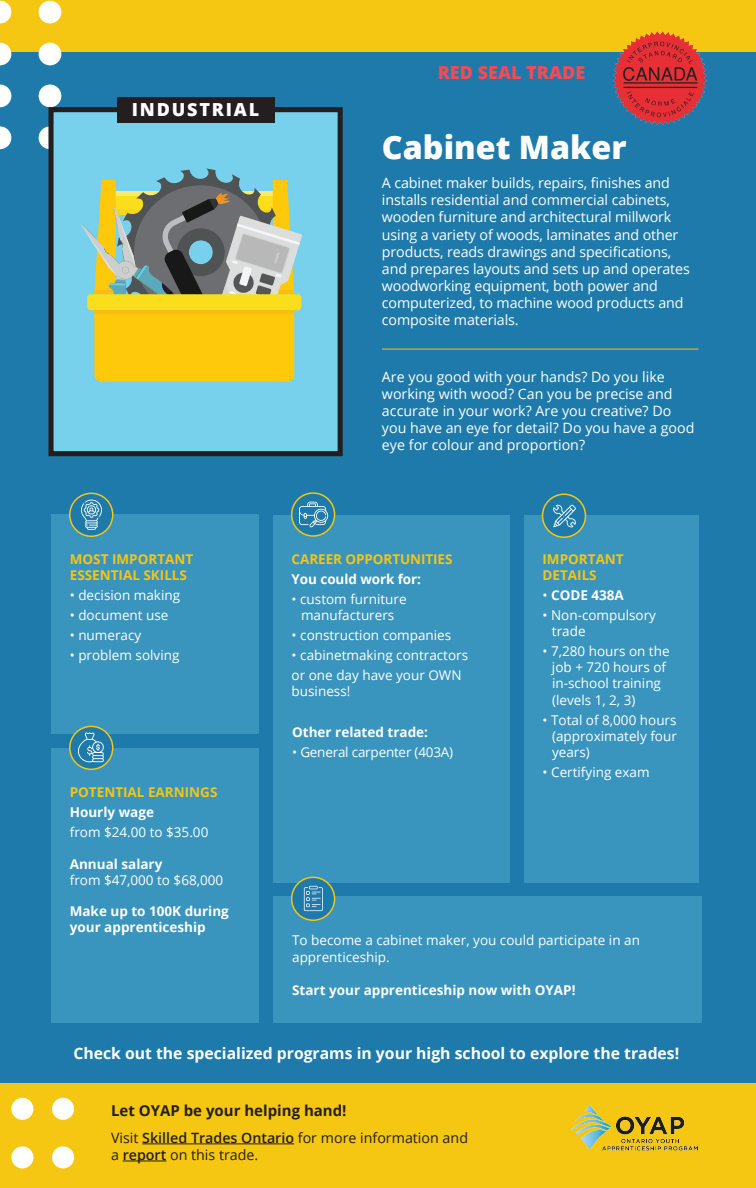
<style>
.page{position:relative;width:756px;height:1188px;background:#1e7aaa}
.page>*{position:absolute;margin:0;border:0;box-sizing:border-box;transform-origin:0 0}
.t1{font:800 32.25px "Open Sans";color:#fff}
.t2{font:800 18px "Open Sans";color:#ef4c56}
.t3{font:800 18px "Open Sans";letter-spacing:.1em;color:#fff}
.t4{font:700 15.75px "Open Sans";color:#fff}
.t5{font:700 15px "Open Sans";color:#231f20}
.t6{font:14.25px/17.1px "Open Sans";letter-spacing:-.01em;color:#fff}
.t7{font:14.25px/17.1px "Open Sans";color:#231f20}
.t8{font:13.5px/16.2px "Open Sans";color:#fff}
.t9{font:700 13.5px/16.2px "Open Sans";color:#fff}
.t10{font:700 13.5px/16.2px "Open Sans";color:#f5c612}
.s1{font-weight:400}
.s2{font-weight:600}
</style>
<div class="page">
<div style="left:0;top:0;width:756px;height:52px;background:#f5c612"></div>
<div style="left:0;top:1083px;width:756px;height:105px;background:#f5c612"></div>
<div style="left:11px;top:1146px;width:22px;height:22px;background:#fff;border-radius:50%"></div>
<div style="left:11px;top:1098px;width:22px;height:22px;background:#fff;border-radius:50%"></div>
<div style="left:52px;top:1146px;width:22px;height:22px;background:#fff;border-radius:50%"></div>
<div style="left:52px;top:1098px;width:22px;height:22px;background:#fff;border-radius:50%"></div>
<hr style="left:382px;top:349px;width:316px;height:1px;background:#f5c612">
<div style="left:51px;top:515px;width:207px;height:219px;background:#3994be"></div>
<div style="left:51px;top:748px;width:207px;height:275px;background:#3994be"></div>
<div style="left:273px;top:896px;width:429px;height:127px;background:#3994be"></div>
<div style="left:273px;top:515px;width:236px;height:368px;background:#3994be"></div>
<div style="left:524px;top:515px;width:175px;height:368px;background:#3994be"></div>
<img style="left:613px;top:32px;width:93px;height:93px">
<img style="left:570px;top:1104px;width:127px;height:46px">
<hr style="left:142px;top:1144px;width:152px;height:1px;background:#231f20">
<hr style="left:123px;top:1161px;width:43px;height:1px;background:#231f20">
<svg style="left:70px;top:726px;width:43px;height:43px"></svg>
<div style="left:69px;top:726px;width:44px;height:44px;border:2px solid #f5c612;border-radius:50%"></div>
<svg style="left:78px;top:733px;width:26px;height:29px"></svg>
<svg style="left:292px;top:493px;width:43px;height:43px"></svg>
<div style="left:291px;top:492px;width:44px;height:45px;border:2px solid #f5c612;border-radius:50%"></div>
<svg style="left:299px;top:502px;width:29px;height:26px"></svg>
<div style="left:70px;top:493px;width:43px;height:43px;background:#1e7aaa;border-radius:50%"></div>
<div style="left:69px;top:493px;width:44px;height:44px;border:2px solid #f5c612;border-radius:50%"></div>
<svg style="left:81px;top:500px;width:21px;height:30px"></svg>
<div style="left:543px;top:494px;width:42px;height:43px;background:#1e7aaa;border-radius:50%"></div>
<div style="left:542px;top:494px;width:44px;height:44px;border:2px solid #f5c612;border-radius:50%"></div>
<svg style="left:553px;top:505px;width:23px;height:22px"></svg>
<div style="left:292px;top:877px;width:43px;height:43px;background:#1e7aaa;border-radius:50%"></div>
<div style="left:291px;top:877px;width:44px;height:44px;border:2px solid #f5c612;border-radius:50%"></div>
<svg style="left:304px;top:886px;width:19px;height:25px"></svg>
<svg style="left:0;top:1px;width:11px;height:22px"></svg>
<div style="left:39px;top:1px;width:22px;height:22px;background:#fff;border-radius:50%"></div>
<svg style="left:0;top:43px;width:11px;height:22px"></svg>
<div style="left:39px;top:43px;width:22px;height:22px;background:#fff;border-radius:50%"></div>
<svg style="left:0;top:85px;width:11px;height:22px"></svg>
<div style="left:39px;top:85px;width:22px;height:22px;background:#fff;border-radius:50%"></div>
<svg style="left:0;top:126px;width:11px;height:23px"></svg>
<div style="left:39px;top:126px;width:22px;height:23px;background:#fff;border-radius:50%"></div>
<div style="left:48px;top:107px;width:295px;height:349px;background:#78d1ec;border:5px solid #231f20"></div>
<div style="left:117px;top:97px;width:157px;height:25px;background:#231f20"></div>
<svg style="left:81px;top:168px;width:221px;height:214px"></svg>
<hr style="left:94px;top:310px;width:200px;height:4px;background:#f8be14">
<div style="left:168px;top:319px;width:52px;height:52px;background:#fec80b;border-radius:50%"></div>
<p class="t3" style="left:132px;top:96px;width:129px">INDUSTRIAL</p>
<p class="t2" style="left:438px;top:58px;width:149px">RED SEAL TRADE</p>
<h1 class="t1" style="left:382px;top:123px;width:246px">Cabinet Maker</h1>
<p class="t6" style="left:382px;top:174px;width:309px">A cabinet maker builds, repairs, finishes and installs residential and commercial cabinets, wooden furniture and architectural millwork using a variety of woods, laminates and other products, reads drawings and specifications, and prepares layouts and sets up and operates woodworking equipment, both power and computerized, to machine wood products and composite materials.</p>
<p class="t6" style="left:382px;top:368px;width:314px">Are you good with your hands? Do you like working with wood? Can you be precise and accurate in your work? Are you creative? Do you have an eye for detail? Do you have a good eye for colour and proportion?</p>
<p class="t10" style="left:70px;top:550px;width:125px">MOST IMPORTANT<br>ESSENTIAL SKILLS</p>
<p class="t8" style="left:70px;top:587px;width:112px">• decision making</p>
<p class="t8" style="left:70px;top:606px;width:100px">• document use</p>
<p class="t8" style="left:70px;top:626px;width:73px">• numeracy</p>
<p class="t8" style="left:70px;top:646px;width:111px">• problem solving</p>
<p class="t10" style="left:70px;top:784px;width:149px">POTENTIAL EARNINGS</p>
<p class="t9" style="left:70px;top:804px;width:86px">Hourly wage</p>
<p class="t8" style="left:70px;top:824px;width:140px">from $24.00 to $35.00</p>
<p class="t9" style="left:70px;top:856px;width:94px">Annual salary</p>
<p class="t8" style="left:70px;top:872px;width:155px">from $47,000 to $68,000</p>
<p class="t9" style="left:70px;top:903px;width:161px">Make up to 100K during your apprenticeship</p>
<p class="t10" style="left:292px;top:550px;width:162px">CAREER OPPORTUNITIES</p>
<p class="t9" style="left:292px;top:570px;width:131px">You could work for:</p>
<p class="t8" style="left:292px;top:590px;width:116px;text-align:center">• custom furniture manufacturers</p>
<p class="t8" style="left:292px;top:626px;width:161px">• construction companies</p>
<p class="t8" style="left:292px;top:645px;width:178px;line-height:20px">• cabinetmaking contractors or one day have your OWN</p>
<p class="t8" style="left:292px;top:683px;width:60px">business!</p>
<p class="t9" style="left:292px;top:723px;width:137px">Other related trade:</p>
<p class="t8" style="left:292px;top:743px;width:163px">• General carpenter (403A)</p>
<p class="t10" style="left:543px;top:550px;width:83px">IMPORTANT<br>DETAILS</p>
<p class="t9" style="left:543px;top:587px;width:83px"><span class="s1">•</span> CODE 438A</p>
<p class="t8" style="left:552px;top:606px;width:106px;text-indent:-9px">• Non-compulsory trade</p>
<p class="t8" style="left:552px;top:643px;width:119px;text-indent:-9px">• 7,280 hours on the job + 720 hours of in-school training (levels 1, 2, 3)</p>
<p class="t8" style="left:552px;top:711px;width:126px;text-align:justify;text-indent:-9px">• Total of 8,000 hours (approximately four years)</p>
<p class="t8" style="left:543px;top:764px;width:109px">• Certifying exam</p>
<p class="t8" style="left:292px;top:932px;width:349px">To become a cabinet maker, you could participate in an apprenticeship.</p>
<p class="t9" style="left:292px;top:982px;width:285px">Start your apprenticeship now with OYAP!</p>
<p class="t4" style="left:73px;top:1042px;width:607px">Check out the specialized programs in your high school to explore the trades!</p>
<p class="t5" style="left:111px;top:1100px;width:237px">Let OYAP be your helping hand!</p>
<p class="t7" style="left:111px;top:1129px;width:358px">Visit <span class="s2">Skilled Trades Ontario</span> for more information and a <span class="s2">report</span> on this trade.</p>
</div>
